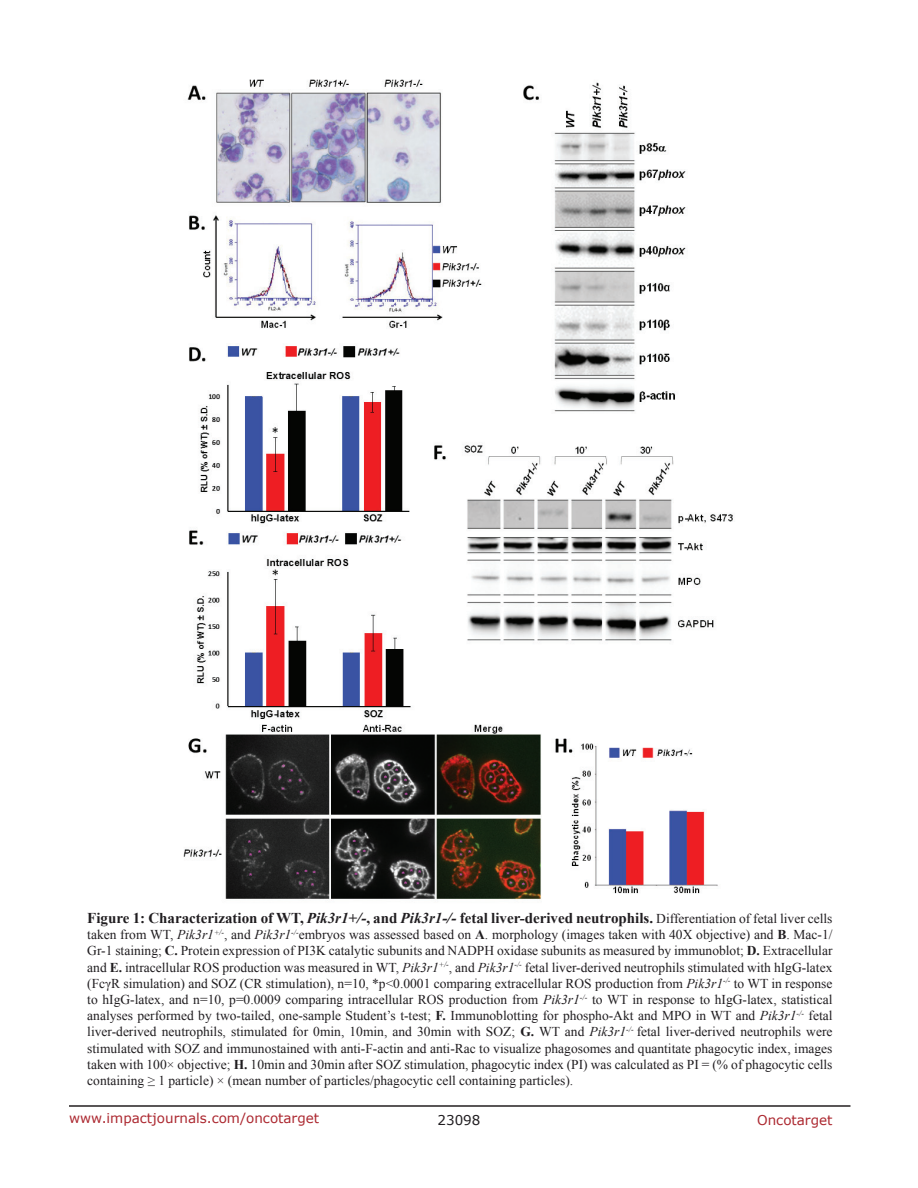
<style>
.page{position:relative;width:918px;height:1188px;background:#fff}
.page>*{position:absolute;margin:0;border:0;box-sizing:border-box;transform-origin:0 0}
.t1{font:700 15px "Times New Roman";color:#201d20}
.t2{font:13.5px/16.2px "Times New Roman";color:#201d20;text-align:justify}
.t3{font:13.5px "Verdana";color:#ac2830}
.t4{font:13.5px "Verdana";color:#201d20}
.s1{font-style:italic}
.s2{font-weight:400;font-size:13.5px}
.s3{font-weight:700}
</style>
<div class="page">
<hr style="left:69px;top:1105px;width:781px;height:2px;background:#231f20">
<img style="left:183px;top:79px;width:550px;height:820px">
<p class="t1" style="left:87px;top:908px;width:747px">Figure 1: Characterization of WT, <span class="s1">Pik3r1+/-</span>, and <span class="s1">Pik3r1-/-</span> fetal liver-derived neutrophils. <span class="s2">Differentiation of fetal liver cells</span></p>
<p class="t2" style="left:87px;top:926px;width:747px">taken from WT, <span class="s1">Pik3r1</span><sup>+/-</sup>, and <span class="s1">Pik3r1</span><sup>-/-</sup>embryos was assessed based on <span class="s3">A</span>. morphology (images taken with 40X objective) and <span class="s3">B</span>. Mac-1/ Gr-1 staining; <span class="s3">C.</span> Protein expression of PI3K catalytic subunits and NADPH oxidase subunits as measured by immunoblot; <span class="s3">D.</span> Extracellular and <span class="s3">E.</span> intracellular ROS production was measured in WT, <span class="s1">Pik3r1</span><sup>+/-</sup>, and <span class="s1">Pik3r1</span><sup>-/-</sup> fetal liver-derived neutrophils stimulated with hIgG-latex (FcγR simulation) and SOZ (CR stimulation), n=10, *p&lt;0.0001 comparing extracellular ROS production from <span class="s1">Pik3r1</span><sup>-/-</sup> to WT in response to hIgG-latex, and n=10, p=0.0009 comparing intracellular ROS production from <span class="s1">Pik3r1</span><sup>-/-</sup> to WT in response to hIgG-latex, statistical analyses performed by two-tailed, one-sample Student’s t-test; <span class="s3">F.</span> Immunoblotting for phospho-Akt and MPO in WT and <span class="s1">Pik3r1</span><sup>-/-</sup> fetal liver-derived neutrophils, stimulated for 0min, 10min, and 30min with SOZ; <span class="s3">G.</span> WT and <span class="s1">Pik3r1</span><sup>-/-</sup> fetal liver-derived neutrophils were stimulated with SOZ and immunostained with anti-F-actin and anti-Rac to visualize phagosomes and quantitate phagocytic index, images taken with 100× objective; <span class="s3">H.</span> 10min and 30min after SOZ stimulation, phagocytic index (PI) was calculated as PI = (% of phagocytic cells containing ≥ 1 particle) × (mean number of particles/phagocytic cell containing particles).</p>
<p class="t3" style="left:69px;top:1109px;width:252px">www.impactjournals.com/oncotarget</p>
<p class="t4" style="left:438px;top:1111px;width:44px">23098</p>
<p class="t3" style="left:757px;top:1111px;width:77px">Oncotarget</p>
</div>
